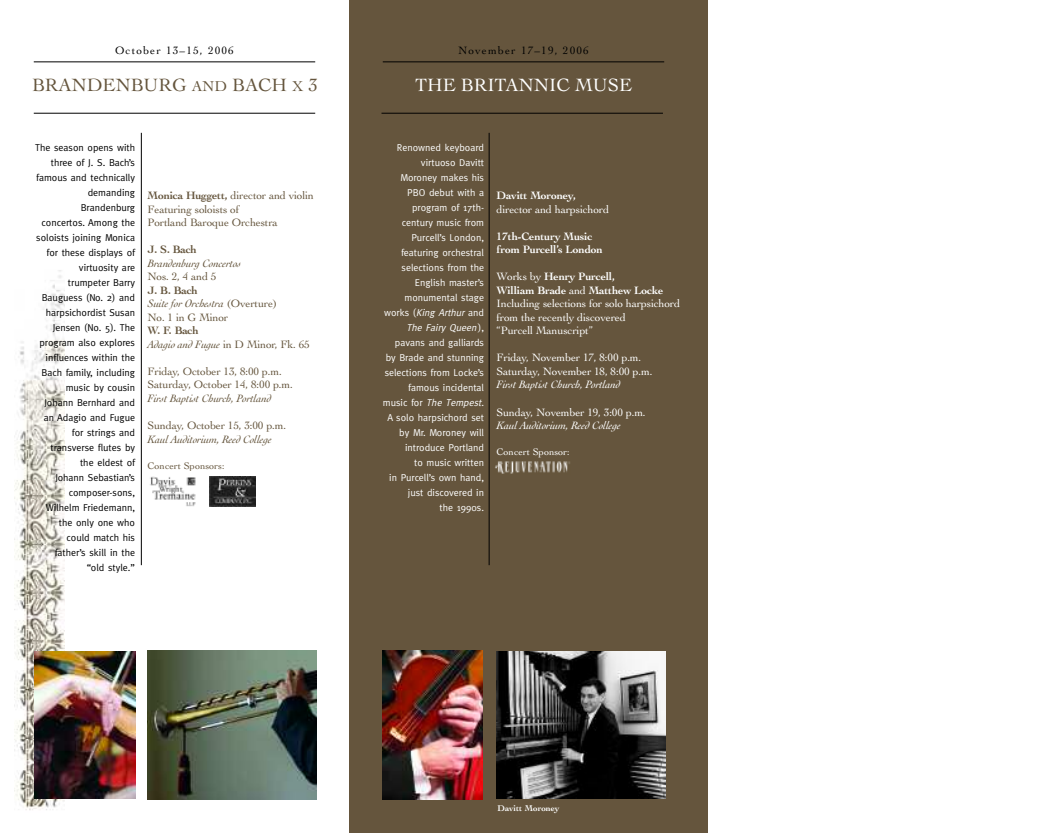
<style>
.page{position:relative;width:1047px;height:833px;background:#fff}
.page>*{position:absolute;margin:0;border:0;box-sizing:border-box;transform-origin:0 0}
.t1{font:18.75px "Cochin";color:#65553d}
.t2{font:18.75px "Cochin";color:#fff}
.t3{font:11.25px/13.5px "Cochin";letter-spacing:-.015em;color:#fff}
.t4{font:11.25px/13.5px "Cochin";letter-spacing:-.015em;color:#65553d}
.t5{font:italic 11.25px/13.5px "Cochin";letter-spacing:-.015em;color:#65553d}
.t6{font:italic 11.25px "Cochin";letter-spacing:-.015em;color:#fff}
.t7{font:700 11.25px/13.5px "Cochin";letter-spacing:-.015em;color:#fff}
.t8{font:11.25px "Cochin";letter-spacing:.1em;color:#000}
.t9{font:700 11.25px "Cochin";color:#65553d}
.t10{font:10px/15px "Meta";color:#000;text-align:right}
.t11{font:10px/15px "Meta";color:#fff;text-align:right}
.t12{font:10px "Cochin";color:#65553d}
.t13{font:10px "Cochin";color:#fff}
.t14{font:700 8.75px "Cochin";color:#fff}
.s1{font-size:15px}
.s2{font-weight:700}
.s3{font-style:italic}
.s4{font-weight:700;font-style:normal}
.s5{font-style:normal}
</style>
<div class="page">
<img style="left:15px;top:270px;width:49px;height:540px">
<div style="left:349px;top:0;width:358px;height:832px;background:#65553d"></div>
<hr style="left:34px;top:61px;width:281px;height:1px;background:#000">
<hr style="left:382px;top:61px;width:282px;height:1px;background:#000">
<img style="left:35px;top:651px;width:100px;height:147px">
<hr style="left:141px;top:133px;width:1px;height:432px;background:#000">
<hr style="left:34px;top:113px;width:281px;height:1px;background:#000">
<hr style="left:488px;top:133px;width:1px;height:432px;background:#000">
<hr style="left:381px;top:113px;width:281px;height:1px;background:#000">
<img style="left:147px;top:651px;width:169px;height:148px">
<img style="left:382px;top:650px;width:101px;height:149px">
<img style="left:496px;top:651px;width:169px;height:147px">
<img style="left:150px;top:476px;width:46px;height:31px">
<img style="left:209px;top:476px;width:46px;height:31px">
<img style="left:495px;top:461px;width:75px;height:13px">
<p class="t8" style="left:115px;top:44px;width:120px">October 13–15, 2006</p>
<h1 class="t1" style="left:32px;top:74px;width:287px">BRANDENBURG <span class="s1">AND</span> BACH <span class="s1">X</span> 3</h1>
<p class="t10" style="left:35px;top:139px;width:102px">The season opens with three of J. S. Bach’s famous and technically demanding<br>Brandenburg concertos. Among the soloists joining Monica for these displays of virtuosity are trumpeter Barry<br>Bauguess (No. 2) and harpsichordist Susan<br>Jensen (No. 5). The program also explores influences within the<br>Bach family, including music by cousin<br>Johann Bernhard and an Adagio and Fugue for strings and transverse flutes by the eldest of<br>Johann Sebastian’s composer-sons,<br>Wilhelm Friedemann, the only one who could match his father’s skill in the “old style.”</p>
<p class="t4" style="left:147px;top:189px;width:168px"><span class="s2">Monica Huggett,</span> director and violin<br>Featuring soloists of<br>Portland Baroque Orchestra</p>
<p class="t9" style="left:148px;top:243px;width:51px">J. S. Bach</p>
<p class="t5" style="left:148px;top:256px;width:95px">Brandenburg Concertos</p>
<p class="t4" style="left:148px;top:270px;width:70px">Nos. 2, 4 and 5</p>
<p class="t4" style="left:148px;top:283px;width:131px"><span class="s2">J. B. Bach<br></span><span class="s3">Suite for Orchestra</span> (Overture)<br>No. 1 in G Minor</p>
<p class="t5" style="left:148px;top:324px;width:164px"><span class="s4">W. F. Bach<br></span>Adagio and Fugue <span class="s5">in D Minor, Fk. 65</span></p>
<p class="t4" style="left:148px;top:364px;width:147px">Friday, October 13, 8:00 p.m.<br>Saturday, October 14, 8:00 p.m.</p>
<p class="t5" style="left:148px;top:391px;width:125px">First Baptist Church, Portland</p>
<p class="t4" style="left:148px;top:418px;width:140px">Sunday, October 15, 3:00 p.m.</p>
<p class="t5" style="left:148px;top:433px;width:126px">Kaul Auditorium, Reed College</p>
<p class="t12" style="left:148px;top:460px;width:78px">Concert Sponsors:</p>
<p class="t8" style="left:458px;top:44px;width:132px">November 17–19, 2006</p>
<h1 class="t2" style="left:415px;top:74px;width:218px">THE BRITANNIC MUSE</h1>
<p class="t11" style="left:383px;top:140px;width:103px">Renowned keyboard virtuoso Davitt<br>Moroney makes his<br>PBO debut with a program of 17th&shy;century music from<br>Purcell’s London, featuring orchestral selections from the<br>English master’s monumental stage works (<span class="s3">King Arthur</span> and<br><span class="s3">The Fairy Queen</span> ) , pavans and galliards by Brade and stunning selections from Locke’s famous incidental<br>m u s i c fo r <span class="s3">The Tempest</span>.<br>A solo harpsichord set by Mr. Moroney will introduce Portland<br>to music written<br>in Purcell’s own hand, just discovered in<br>the 1990s.</p>
<p class="t7" style="left:496px;top:189px;width:81px">Davitt Moroney,</p>
<p class="t3" style="left:496px;top:202px;width:114px">director and harpsichord</p>
<p class="t7" style="left:496px;top:229px;width:107px">17th-Century Music from Purcell’s London</p>
<p class="t3" style="left:496px;top:270px;width:185px">Works by <span class="s2">Henry Purcell,<br>William Brade</span> and <span class="s2">Matthew Locke<br></span>Including selections for solo harpsichord from the recently discovered<br>“Purcell Manuscript”</p>
<p class="t3" style="left:496px;top:351px;width:157px">Friday, November 17, 8:00 p.m.<br>Saturday, November 18, 8:00 p.m.</p>
<p class="t6" style="left:496px;top:378px;width:125px">First Baptist Church, Portland</p>
<p class="t3" style="left:496px;top:405px;width:151px">Sunday, November 19, 3:00 p.m.</p>
<p class="t6" style="left:496px;top:419px;width:126px">Kaul Auditorium, Reed College</p>
<p class="t13" style="left:496px;top:446px;width:75px">Concert Sponsor:</p>
<p class="t14" style="left:497px;top:803px;width:63px">Davitt Moroney</p>
</div>
